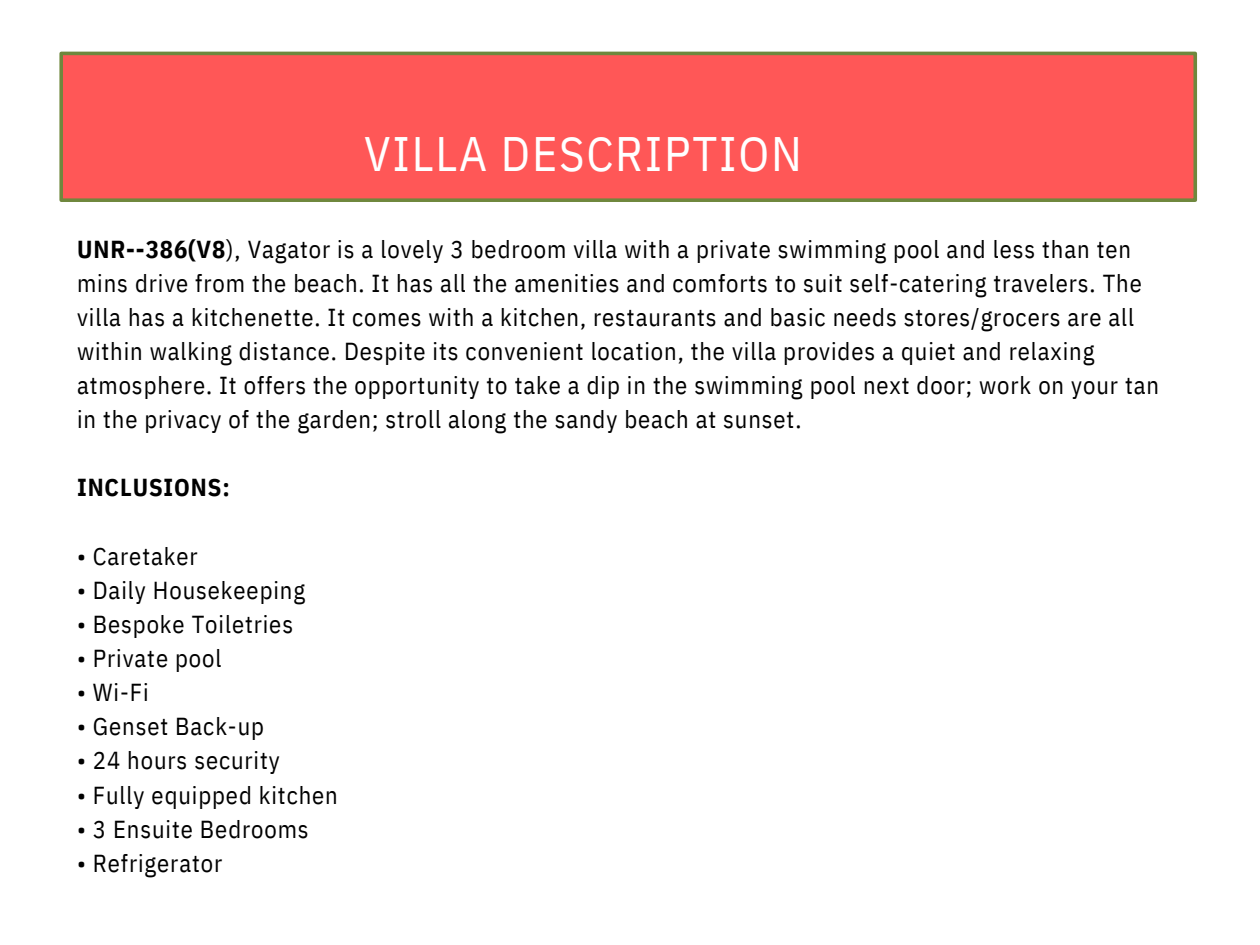
<style>
.page{position:relative;width:1260px;height:945px;background:#fff}
.page>*{position:absolute;margin:0;border:0;box-sizing:border-box;transform-origin:0 0}
.t1{font:48.3px "IBM Plex Sans Cond";letter-spacing:.035em;color:#fff}
.t2{font:24.5px/34.1px "IBM Plex Sans Cond";letter-spacing:.035em;color:#000}
.t3{font:700 24.5px "IBM Plex Sans Cond";letter-spacing:.035em;color:#000}
.s1{font-weight:700}
</style>
<div class="page">
<div style="left:61px;top:53px;width:1134px;height:147px;background:#ff5757"></div>
<div style="left:59px;top:52px;width:1138px;height:150px;border:4px solid #6f873d"></div>
<p class="t1" style="left:364px;top:122px;width:439px">VILLA DESCRIPTION</p>
<p class="t2" style="left:77px;top:231px;width:1084px"><span class="s1">UNR--386(V8</span>), Vagator is a lovely 3 bedroom villa with a private swimming pool and less than ten mins drive from the beach. It has all the amenities and comforts to suit self-catering travelers. The villa has a kitchenette. It comes with a kitchen, restaurants and basic needs stores/grocers are all within walking distance. Despite its convenient location, the villa provides a quiet and relaxing atmosphere. It offers the opportunity to take a dip in the swimming pool next door; work on your tan in the privacy of the garden; stroll along the sandy beach at sunset.</p>
<p class="t3" style="left:77px;top:471px;width:154px">INCLUSIONS:</p>
<p class="t2" style="left:77px;top:538px;width:122px">• Caretaker</p>
<p class="t2" style="left:77px;top:573px;width:230px">• Daily Housekeeping</p>
<p class="t2" style="left:77px;top:607px;width:218px">• Bespoke Toiletries</p>
<p class="t2" style="left:77px;top:641px;width:146px">• Private pool</p>
<p class="t2" style="left:77px;top:675px;width:73px">• Wi-Fi</p>
<p class="t2" style="left:77px;top:709px;width:189px">• Genset Back-up</p>
<p class="t2" style="left:77px;top:743px;width:204px">• 24 hours security</p>
<p class="t2" style="left:77px;top:777px;width:262px">• Fully equipped kitchen</p>
<p class="t2" style="left:77px;top:811px;width:233px">• 3 Ensuite Bedrooms</p>
<p class="t2" style="left:77px;top:846px;width:147px">• Refrigerator</p>
</div>
